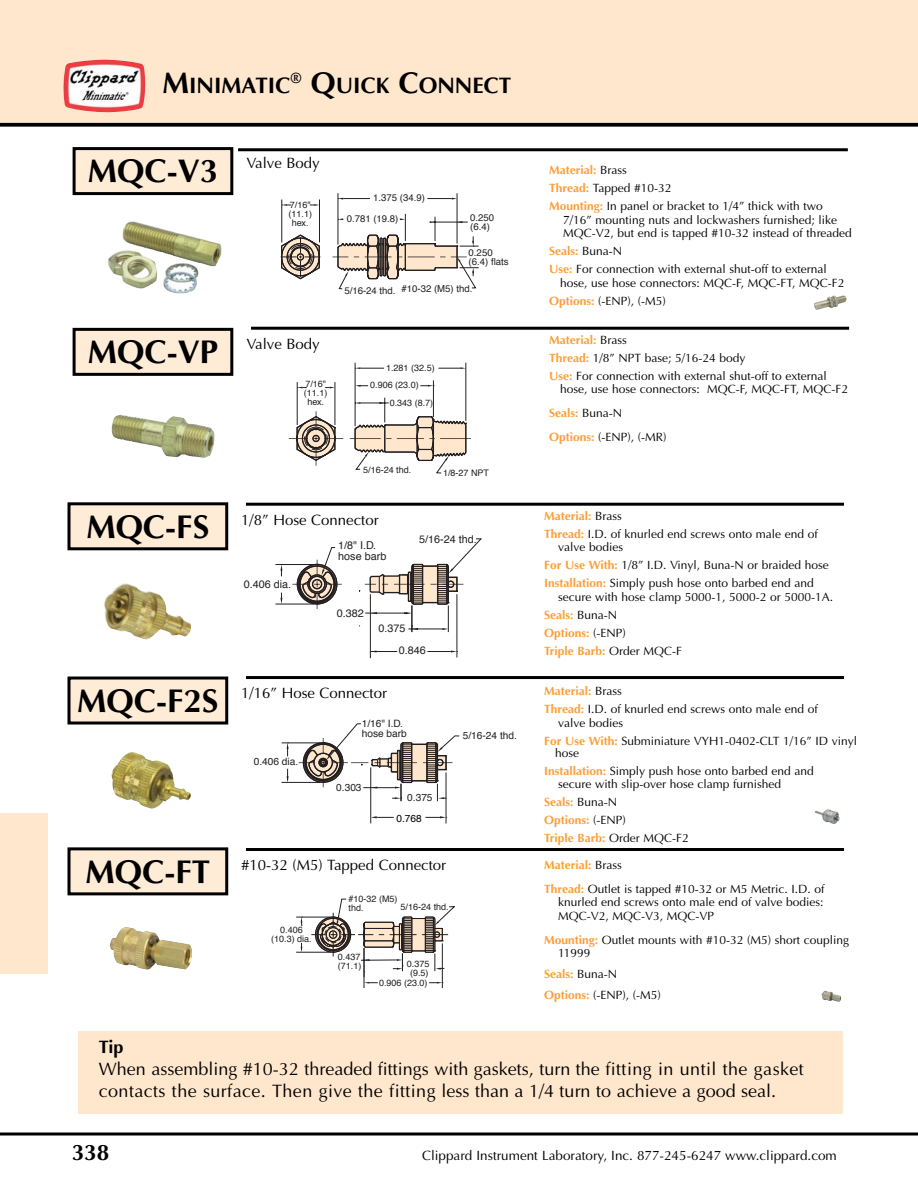
<style>
.page{position:relative;width:918px;height:1188px;background:#fff}
.page>*{position:absolute;margin:0;border:0;box-sizing:border-box;transform-origin:0 0}
.t1{font:700 33px "Optima";color:#000}
.t2{font:700 22.5px "Optima";color:#000}
.t3{font:18px/21.9px "Optima";color:#000}
.t4{font:700 18px "Optima";color:#000}
.t5{font:15px "Optima";color:#000}
.t6{font:13.5px "Optima";color:#000}
.t7{font:12px/18px "Optima";color:#000}
.t8{font:10.8px/10.2px "Helvetica";color:#231f20}
.t9{font:10.2px/10.2px "Helvetica";color:#231f20}
.t10{font:10.2px "Helvetica";color:#000}
.t11{font:9.6px/9px "Helvetica";color:#231f20}
.t12{font:9px/9px "Helvetica";color:#231f20;text-align:center}
.s1{font-size:30px}
.s2{font-weight:700;font-size:33px}
.s3{font-weight:700;color:#fd9e36}
</style>
<div class="page">
<div style="left:0;top:813px;width:47px;height:161px;background:#ffe7cd"></div>
<div style="left:0;top:0;width:918px;height:124px;background:#ffe7cd"></div>
<svg style="left:0;top:1132px;width:918px;height:4px;background:#3f3f3f"></svg>
<svg style="left:0;top:123px;width:918px;height:4px;background:#171717"></svg>
<img style="left:63px;top:60px;width:82px;height:52px">
<hr style="left:275px;top:604px;width:39px;height:1px;background:#231f20">
<hr style="left:275px;top:564px;width:39px;height:1px;background:#231f20">
<svg style="left:280px;top:593px;width:2px;height:11px"></svg>
<svg style="left:280px;top:565px;width:2px;height:11px"></svg>
<svg style="left:292px;top:538px;width:190px;height:120px"></svg>
<hr style="left:282px;top:782px;width:38px;height:1px;background:#231f20">
<hr style="left:282px;top:742px;width:38px;height:1px;background:#231f20">
<svg style="left:287px;top:769px;width:2px;height:13px"></svg>
<svg style="left:287px;top:742px;width:2px;height:14px"></svg>
<svg style="left:299px;top:723px;width:161px;height:101px"></svg>
<img style="left:111px;top:752px;width:80px;height:57px">
<hr style="left:296px;top:952px;width:35px;height:1px;background:#231f20">
<hr style="left:296px;top:917px;width:35px;height:1px;background:#231f20">
<svg style="left:301px;top:917px;width:2px;height:9px"></svg>
<svg style="left:311px;top:899px;width:144px;height:89px"></svg>
<img style="left:110px;top:927px;width:82px;height:43px">
<div style="left:69px;top:504px;width:158px;height:45px;background:#ffecd7"></div>
<div style="left:68px;top:502px;width:160px;height:48px;border:3px solid #000"></div>
<div style="left:69px;top:678px;width:158px;height:45px;background:#ffecd7"></div>
<div style="left:68px;top:677px;width:160px;height:48px;border:3px solid #000"></div>
<div style="left:69px;top:849px;width:158px;height:45px;background:#ffecd7"></div>
<div style="left:68px;top:847px;width:160px;height:48px;border:3px solid #000"></div>
<hr style="left:246px;top:503px;width:598px;height:3px;background:#000">
<hr style="left:246px;top:676px;width:598px;height:3px;background:#000">
<hr style="left:246px;top:848px;width:598px;height:3px;background:#000">
<img style="left:815px;top:809px;width:25px;height:15px">
<img style="left:821px;top:991px;width:20px;height:11px">
<div style="left:79px;top:1032px;width:764px;height:82px;background:#ffe7cd"></div>
<img style="left:104px;top:583px;width:87px;height:57px">
<div style="left:74px;top:329px;width:158px;height:45px;background:#ffecd7"></div>
<div style="left:73px;top:328px;width:160px;height:48px;border:3px solid #000"></div>
<hr style="left:433px;top:380px;width:1px;height:37px;background:#231f20">
<hr style="left:465px;top:363px;width:1px;height:58px;background:#231f20">
<hr style="left:355px;top:363px;width:1px;height:63px;background:#231f20">
<svg style="left:439px;top:367px;width:27px;height:2px"></svg>
<svg style="left:355px;top:367px;width:29px;height:2px"></svg>
<svg style="left:289px;top:381px;width:182px;height:93px"></svg>
<img style="left:112px;top:415px;width:102px;height:43px">
<hr style="left:251px;top:327px;width:598px;height:3px;background:#000">
<hr style="left:457px;top:193px;width:1px;height:51px;background:#231f20">
<hr style="left:338px;top:193px;width:1px;height:52px;background:#231f20">
<svg style="left:427px;top:198px;width:30px;height:2px"></svg>
<svg style="left:338px;top:198px;width:32px;height:2px"></svg>
<svg style="left:281px;top:214px;width:198px;height:76px"></svg>
<hr style="left:319px;top:200px;width:1px;height:42px;background:#231f20">
<hr style="left:281px;top:200px;width:1px;height:42px;background:#231f20">
<svg style="left:310px;top:204px;width:9px;height:2px"></svg>
<svg style="left:282px;top:204px;width:9px;height:2px"></svg>
<img style="left:108px;top:221px;width:113px;height:72px">
<div style="left:74px;top:149px;width:158px;height:45px;background:#ffecd7"></div>
<div style="left:73px;top:147px;width:160px;height:48px;border:3px solid #000"></div>
<hr style="left:238px;top:148px;width:610px;height:3px;background:#000">
<img style="left:814px;top:295px;width:33px;height:15px">
<h2 class="t2" style="left:163px;top:76px;width:350px"><span class="s1">M</span>INIMATIC<sup>®</sup> <span class="s1">Q</span>UICK <span class="s1">C</span>ONNECT</h2>
<p class="t5" style="left:88px;top:157px;width:233px"><span class="s2">MQC-V3</span> Valve Body</p>
<p class="t12" style="left:289px;top:201px;width:25px">7/16" (11.1) hex.</p>
<h1 class="t1" style="left:88px;top:338px;width:132px">MQC-VP</h1>
<p class="t5" style="left:246px;top:338px;width:75px">Valve Body</p>
<p class="t12" style="left:304px;top:380px;width:25px">7/16" (11.1) hex.</p>
<p class="t11" style="left:373px;top:194px;width:53px">1.375 (34.9)</p>
<p class="t11" style="left:347px;top:215px;width:53px">0.781 (19.8)</p>
<p class="t11" style="left:470px;top:214px;width:26px">0.250 (6.4)</p>
<p class="t11" style="left:469px;top:248px;width:42px">0.250 (6.4) flats</p>
<p class="t11" style="left:344px;top:285px;width:130px">5/16-24 thd. #10-32 (M5) thd.</p>
<p class="t12" style="left:386px;top:364px;width:50px">1.281 (32.5)</p>
<p class="t12" style="left:370px;top:381px;width:50px">0.906 (23.0)</p>
<p class="t12" style="left:390px;top:399px;width:45px">0.343 (8.7)</p>
<p class="t12" style="left:363px;top:466px;width:50px">5/16-24 thd.</p>
<p class="t12" style="left:443px;top:469px;width:48px">1/8-27 NPT</p>
<h1 class="t1" style="left:86px;top:513px;width:124px">MQC-FS</h1>
<p class="t5" style="left:241px;top:514px;width:139px">1/8” Hose Connector</p>
<p class="t8" style="left:338px;top:541px;width:50px">1/8" I.D. hose barb</p>
<p class="t8" style="left:419px;top:535px;width:59px">5/16-24 thd.</p>
<p class="t8" style="left:244px;top:580px;width:49px">0.406 dia.</p>
<p class="t8" style="left:337px;top:609px;width:29px">0.382</p>
<p class="t8" style="left:399px;top:618px;width:29px;line-height:22px;text-indent:-20px">0.375<br>0.846</p>
<h1 class="t1" style="left:77px;top:687px;width:143px">MQC-F2S</h1>
<p class="t5" style="left:241px;top:687px;width:147px">1/16” Hose Connector</p>
<p class="t9" style="left:362px;top:719px;width:47px">1/16" I.D. hose barb</p>
<p class="t9" style="left:463px;top:731px;width:56px">5/16-24 thd.</p>
<p class="t9" style="left:254px;top:758px;width:46px">0.406 dia.</p>
<p class="t9" style="left:336px;top:783px;width:27px">0.303</p>
<p class="t9" style="left:407px;top:793px;width:27px">0.375</p>
<p class="t10" style="left:396px;top:814px;width:27px">0.768</p>
<h1 class="t1" style="left:86px;top:858px;width:126px">MQC-FT</h1>
<p class="t5" style="left:241px;top:859px;width:206px">#10-32 (M5) Tapped Connector</p>
<p class="t12" style="left:349px;top:895px;width:51px;text-align:left">#10-32 (M5) thd.</p>
<p class="t12" style="left:401px;top:903px;width:50px">5/16-24 thd.</p>
<p class="t12" style="left:271px;top:926px;width:42px">0.406 (10.3) dia.</p>
<p class="t12" style="left:338px;top:953px;width:25px;text-align:left">0.437 (71.1)</p>
<p class="t12" style="left:407px;top:960px;width:24px">0.375 (9.5)</p>
<p class="t12" style="left:379px;top:979px;width:50px">0.906 (23.0)</p>
<p class="t7" style="left:549px;top:163px;width:275px"><span class="s3">Material:</span> Brass<br><span class="s3">Thread:</span> Tapped #10-32<br><span class="s3">Mounting:</span> In panel or bracket to 1/4” thick with two</p>
<p class="t7" style="left:563px;top:214px;width:290px;line-height:13.5px">7/16” mounting nuts and lockwashers furnished; like<br>MQC-V2, but end is tapped #10-32 instead of threaded</p>
<p class="t7" style="left:549px;top:244px;width:279px"><span class="s3">Seals:</span> Buna-N<br><span class="s3">Use:</span> For connection with external shut-off to external</p>
<p class="t7" style="left:549px;top:275px;width:297px;text-indent:11px">hose, use hose connectors: MQC-F, MQC-FT, MQC-F2<br><span class="s3">Options:</span> (-ENP), (-M5)</p>
<p class="t7" style="left:549px;top:332px;width:279px"><span class="s3">Material:</span> Brass<br><span class="s3">Thread:</span> 1/8” NPT base; 5/16-24 body<br><span class="s3">Use:</span> For connection with external shut-off to external</p>
<p class="t7" style="left:549px;top:378px;width:300px;line-height:24px;text-indent:11px">hose, use hose connectors: MQC-F, MQC-FT, MQC-F2<br><span class="s3">Seals:</span> Buna-N<br><span class="s3">Options:</span> (-ENP), (-MR)</p>
<p class="t7" style="left:544px;top:508px;width:275px"><span class="s3">Material:</span> Brass<br><span class="s3">Thread:</span> I.D. of knurled end screws onto male end of</p>
<p class="t7" style="left:544px;top:539px;width:286px;text-indent:14px">valve bodies<br><span class="s3">For Use With:</span> 1/8” I.D. Vinyl, Buna-N or braided hose<br><span class="s3">Installation:</span> Simply push hose onto barbed end and</p>
<p class="t7" style="left:544px;top:589px;width:291px;text-indent:14px">secure with hose clamp 5000-1, 5000-2 or 5000-1A.<br><span class="s3">Seals:</span> Buna-N<br><span class="s3">Options:</span> (-ENP)<br><span class="s3">Triple Barb:</span> Order MQC-F</p>
<p class="t7" style="left:544px;top:684px;width:275px"><span class="s3">Material:</span> Brass<br><span class="s3">Thread:</span> I.D. of knurled end screws onto male end of</p>
<p class="t7" style="left:544px;top:715px;width:315px;text-indent:14px">valve bodies<br><span class="s3">For Use With:</span> Subminiature VYH1-0402-CLT 1/16” ID vinyl</p>
<p class="t7" style="left:544px;top:745px;width:271px;text-indent:11px">hose<br><span class="s3">Installation:</span> Simply push hose onto barbed end and</p>
<p class="t7" style="left:544px;top:777px;width:239px;text-indent:14px">secure with slip-over hose clamp furnished<br><span class="s3">Seals:</span> Buna-N<br><span class="s3">Options:</span> (-ENP)<br><span class="s3">Triple Barb:</span> Order MQC-F2</p>
<p class="t7" style="left:544px;top:854px;width:282px;line-height:24px"><span class="s3">Material:</span> Brass<br><span class="s3">Thread:</span> Outlet is tapped #10-32 or M5 Metric. I.D. of</p>
<p class="t7" style="left:558px;top:897px;width:267px;line-height:13.5px">knurled end screws onto male end of valve bodies:<br>MQC-V2, MQC-V3, MQC-VP</p>
<p class="t7" style="left:558px;top:934px;width:292px;line-height:13.5px;text-indent:-14px"><span class="s3">Mounting:</span> Outlet mounts with #10-32 (M5) short coupling<br>11999</p>
<p class="t7" style="left:544px;top:965px;width:118px;line-height:21px"><span class="s3">Seals:</span> Buna-N<br><span class="s3">Options:</span> (-ENP), (-M5)</p>
<h3 class="t4" style="left:99px;top:1040px;width:26px">Tip</h3>
<h3 class="t3" style="left:99px;top:1060px;width:707px">When assembling #10-32 threaded fittings with gaskets, turn the fitting in until the gasket contacts the surface. Then give the fitting less than a 1/4 turn to achieve a good seal.</h3>
<h2 class="t2" style="left:72px;top:1143px;width:39px">338</h2>
<p class="t6" style="left:422px;top:1150px;width:416px">Clippard Instrument Laboratory, Inc. 877-245-6247 www.clippard.com</p>
</div>
